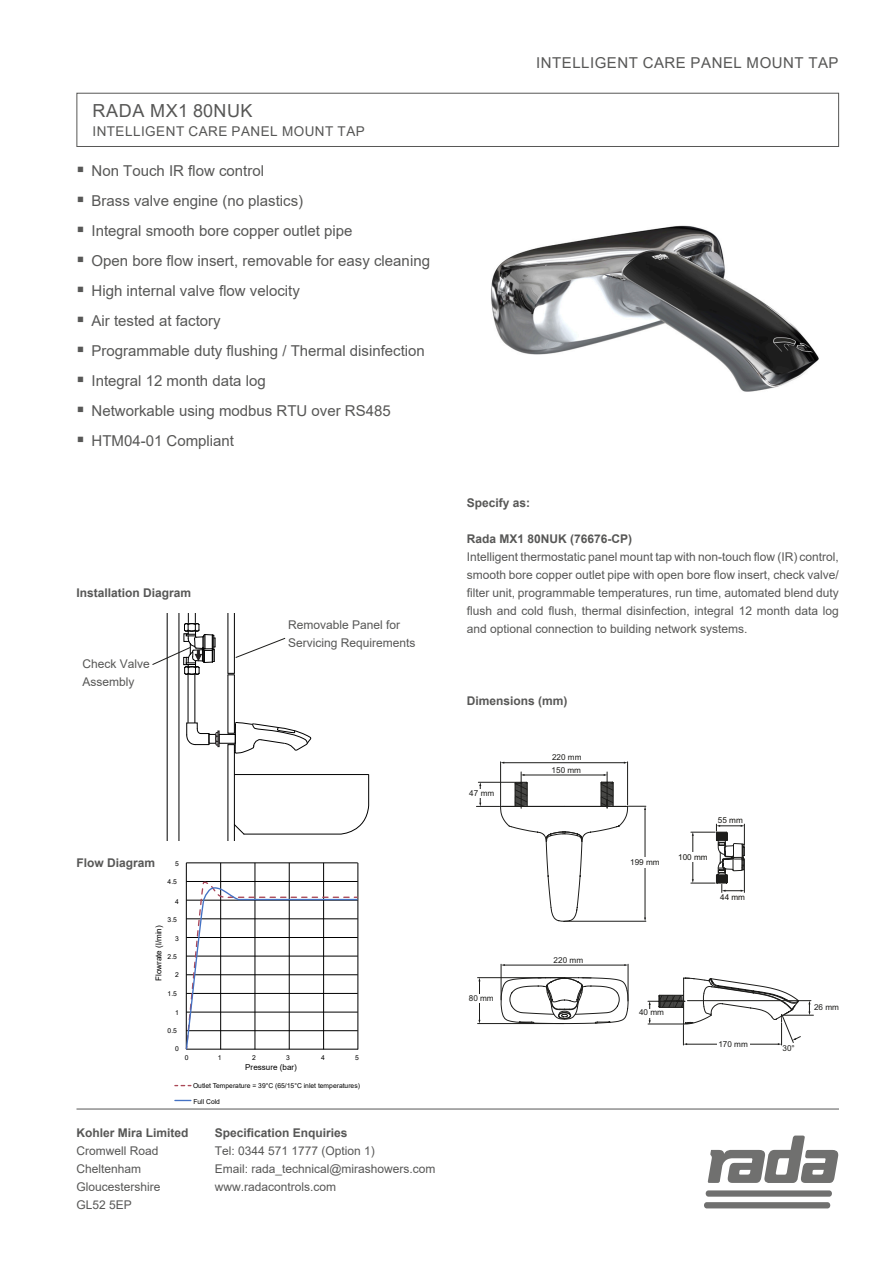
<style>
.page{position:relative;width:893px;height:1263px;background:#fff}
.page>*{position:absolute;margin:0;border:0;box-sizing:border-box;transform-origin:0 0}
.t1{font:18px "Arial";letter-spacing:.035em;color:#575756}
.t2{font:15px "Arial";color:#575756}
.t3{font:15px "Arial";letter-spacing:.035em;color:#575756}
.t4{font:13.5px "Arial";letter-spacing:.035em;color:#575756}
.Body_Text{font:12px/18px "Arial";color:#575756;text-align:justify}
.Sub-header{font:700 12px "Arial";color:#575756}
.Body_Text-2{font:700 12px "Arial";color:#575756}
.t5{font:8.1px "Arial";color:#1d1d1b}
.t6{font:8.1px "Arial";color:#000}
.t7{font:8.1px "Arial";color:#14130f}
.t8{font:6.75px "Arial";color:#000}
</style>
<div class="page">
<div style="left:76px;top:93px;width:763px;height:54px;border:1px solid #575756"></div>
<svg style="left:501px;top:977px;width:127px;height:47px"></svg>
<hr style="left:479px;top:981px;width:1px;height:39px;background:#1d1d1b">
<hr style="left:478px;top:977px;width:85px;height:1px;background:#1d1d1b">
<hr style="left:478px;top:1023px;width:86px;height:1px;background:#1d1d1b">
<hr style="left:504px;top:965px;width:121px;height:1px;background:#1d1d1b">
<hr style="left:628px;top:964px;width:1px;height:37px;background:#1d1d1b">
<hr style="left:501px;top:964px;width:1px;height:36px;background:#1d1d1b">
<hr style="left:504px;top:762px;width:121px;height:1px;background:#1d1d1b">
<hr style="left:627px;top:762px;width:1px;height:43px;background:#1d1d1b">
<hr style="left:500px;top:762px;width:1px;height:44px;background:#1d1d1b">
<div style="left:467px;top:994px;width:27px;height:9px;background:#fff"></div>
<svg style="left:476px;top:772px;width:170px;height:150px"></svg>
<hr style="left:687px;top:1000px;width:124px;height:1px;background:#1d1d1b">
<hr style="left:781px;top:1015px;width:32px;height:1px;background:#1d1d1b">
<svg style="left:808px;top:1001px;width:2px;height:14px"></svg>
<svg style="left:648px;top:977px;width:153px;height:68px"></svg>
<svg style="left:691px;top:824px;width:54px;height:69px"></svg>
<hr style="left:744px;top:858px;width:1px;height:35px;background:#1d1d1b">
<div style="left:678px;top:852px;width:31px;height:10px;background:#fff"></div>
<hr style="left:76px;top:1109px;width:763px;height:1px;background:#575756">
<img style="left:491px;top:225px;width:328px;height:167px">
<svg style="left:708px;top:1135px;width:130px;height:48px"></svg>
<div style="left:706px;top:1190px;width:126px;height:7px;background:#70706f;border-radius:3px"></div>
<div style="left:704px;top:1202px;width:126px;height:6px;background:#70706f;border-radius:3px"></div>
<div style="left:228px;top:674px;width:7px;height:59px;background:#fff;border:1px solid #000"></div>
<div style="left:219px;top:734px;width:16px;height:9px;border:1px solid #000"></div>
<svg style="left:228px;top:722px;width:141px;height:119px"></svg>
<svg style="left:152px;top:613px;width:67px;height:228px"></svg>
<hr style="left:186px;top:1030px;width:172px;height:1px;background:#000">
<hr style="left:186px;top:1012px;width:172px;height:1px;background:#000">
<hr style="left:186px;top:993px;width:172px;height:1px;background:#000">
<hr style="left:186px;top:974px;width:172px;height:1px;background:#000">
<hr style="left:186px;top:956px;width:172px;height:1px;background:#000">
<hr style="left:186px;top:937px;width:172px;height:1px;background:#000">
<hr style="left:186px;top:918px;width:172px;height:1px;background:#000">
<hr style="left:186px;top:900px;width:172px;height:1px;background:#000">
<hr style="left:186px;top:881px;width:172px;height:1px;background:#000">
<hr style="left:186px;top:862px;width:172px;height:1px;background:#000">
<hr style="left:358px;top:863px;width:1px;height:186px;background:#000">
<hr style="left:323px;top:863px;width:1px;height:186px;background:#000">
<hr style="left:289px;top:863px;width:1px;height:186px;background:#000">
<hr style="left:255px;top:863px;width:1px;height:186px;background:#000">
<hr style="left:220px;top:863px;width:1px;height:186px;background:#000">
<svg style="left:175px;top:1085px;width:16px;height:1px"></svg>
<svg style="left:175px;top:1100px;width:16px;height:1px"></svg>
<hr style="left:186px;top:863px;width:1px;height:186px;background:#000">
<hr style="left:186px;top:1049px;width:172px;height:1px;background:#000">
<svg style="left:185px;top:880px;width:172px;height:170px"></svg>
<svg style="left:228px;top:613px;width:58px;height:62px"></svg>
<p class="t1" style="left:93px;top:98px;width:162px">RADA MX1 80NUK</p>
<p class="t4" style="left:92px;top:122px;width:274px">INTELLIGENT CARE PANEL MOUNT TAP</p>
<p class="t2" style="left:92px;top:161px;width:174px">Non Touch IR flow control</p>
<p class="t2" style="left:92px;top:191px;width:213px">Brass valve engine (no plastics)</p>
<p class="t2" style="left:92px;top:221px;width:262px">Integral smooth bore copper outlet pipe</p>
<p class="t2" style="left:92px;top:251px;width:340px">Open bore flow insert, removable for easy cleaning</p>
<p class="t2" style="left:92px;top:281px;width:210px">High internal valve flow velocity</p>
<p class="t2" style="left:92px;top:311px;width:131px">Air tested at factory</p>
<p class="t2" style="left:92px;top:341px;width:335px">Programmable duty flushing / Thermal disinfection</p>
<p class="t2" style="left:92px;top:371px;width:176px">Integral 12 month data log</p>
<p class="t2" style="left:92px;top:401px;width:301px">Networkable using modbus RTU over RS485</p>
<p class="t2" style="left:92px;top:431px;width:144px">HTM04-01 Compliant</p>
<p class="Sub-header" style="left:76px;top:584px;width:116px">Installation Diagram</p>
<p class="Body_Text" style="left:83px;top:654px;width:69px">Check Valve</p>
<p class="Body_Text" style="left:83px;top:672px;width:54px">Assembly</p>
<p class="Body_Text" style="left:288px;top:616px;width:129px">Removable Panel for<br>Servicing Requirements</p>
<p class="Sub-header" style="left:76px;top:854px;width:80px">Flow Diagram</p>
<p class="t8" style="left:175px;top:859px;width:5px">5</p>
<p class="t8" style="left:168px;top:877px;width:11px">4.5</p>
<p class="t8" style="left:175px;top:896px;width:5px">4</p>
<p class="t8" style="left:168px;top:915px;width:11px">3.5</p>
<p class="t6" style="left:153px;top:981px;width:57px;rotate:-90deg">Flowrate (l/min)</p>
<p class="t8" style="left:175px;top:934px;width:5px">3</p>
<p class="t8" style="left:168px;top:952px;width:11px">2.5</p>
<p class="t8" style="left:175px;top:970px;width:5px">2</p>
<p class="t8" style="left:168px;top:989px;width:11px">1.5</p>
<p class="t8" style="left:175px;top:1008px;width:5px">1</p>
<p class="t8" style="left:168px;top:1026px;width:11px">0.5</p>
<p class="t8" style="left:175px;top:1044px;width:5px">0</p>
<p class="t8" style="left:185px;top:1053px;width:5px">0</p>
<p class="t8" style="left:218px;top:1053px;width:5px">1</p>
<p class="t8" style="left:252px;top:1053px;width:5px">2</p>
<p class="t8" style="left:286px;top:1053px;width:5px">3</p>
<p class="t8" style="left:321px;top:1053px;width:5px">4</p>
<p class="t8" style="left:355px;top:1053px;width:5px">5</p>
<p class="t6" style="left:245px;top:1062px;width:53px">Pressure (bar)</p>
<p class="t8" style="left:193px;top:1081px;width:168px">Outlet Temperature = 39°C (65/15°C inlet temperatures)</p>
<p class="t8" style="left:193px;top:1096px;width:28px">Full Cold</p>
<p class="Sub-header" style="left:76px;top:1124px;width:114px">Kohler Mira Limited</p>
<p class="Body_Text" style="left:76px;top:1142px;width:84px">Cromwell Road</p>
<p class="Body_Text" style="left:76px;top:1160px;width:66px">Cheltenham</p>
<p class="Body_Text" style="left:76px;top:1178px;width:86px">Gloucestershire</p>
<p class="Body_Text" style="left:76px;top:1196px;width:57px">GL52 5EP</p>
<p class="Sub-header" style="left:215px;top:1124px;width:134px">Specification Enquiries</p>
<p class="Body_Text" style="left:215px;top:1142px;width:162px">Tel: 0344 571 1777 (Option 1)</p>
<p class="Body_Text" style="left:215px;top:1160px;width:222px">Email: rada_technical@mirashowers.com</p>
<p class="Body_Text" style="left:215px;top:1178px;width:123px">www.radacontrols.com</p>
<p class="t3" style="left:536px;top:52px;width:304px">INTELLIGENT CARE PANEL MOUNT TAP</p>
<p class="Sub-header" style="left:467px;top:494px;width:65px">Specify as:</p>
<p class="Body_Text-2" style="left:467px;top:530px;width:167px">Rada MX1 80NUK (76676-CP)</p>
<p class="Body_Text" style="left:467px;top:548px;width:374px">Intelligent thermostatic panel mount tap with non-touch flow (IR) control, smooth bore copper outlet pipe with open bore flow insert, check valve/ filter unit, programmable temperatures, run time, automated blend duty flush and cold flush, thermal disinfection, integral 12 month data log and optional connection to building network systems.</p>
<p class="Sub-header" style="left:467px;top:692px;width:102px">Dimensions (mm)</p>
<p class="t5" style="left:552px;top:752px;width:31px">220 mm</p>
<p class="t5" style="left:469px;top:788px;width:26px">47 mm</p>
<p class="t5" style="left:469px;top:993px;width:26px">80 mm</p>
<p class="t5" style="left:552px;top:764px;width:31px">150 mm</p>
<p class="t5" style="left:554px;top:955px;width:31px">220 mm</p>
<p class="t5" style="left:630px;top:857px;width:31px">199 mm</p>
<p class="t7" style="left:718px;top:815px;width:26px">55 mm</p>
<p class="t7" style="left:678px;top:852px;width:31px">100 mm</p>
<p class="t7" style="left:720px;top:892px;width:26px">44 mm</p>
<p class="t5" style="left:639px;top:1007px;width:26px">40 mm</p>
<p class="t5" style="left:718px;top:1039px;width:31px">170 mm</p>
<p class="t5" style="left:783px;top:1043px;width:14px">30°</p>
<p class="t5" style="left:814px;top:1002px;width:26px">26 mm</p>
</div>
